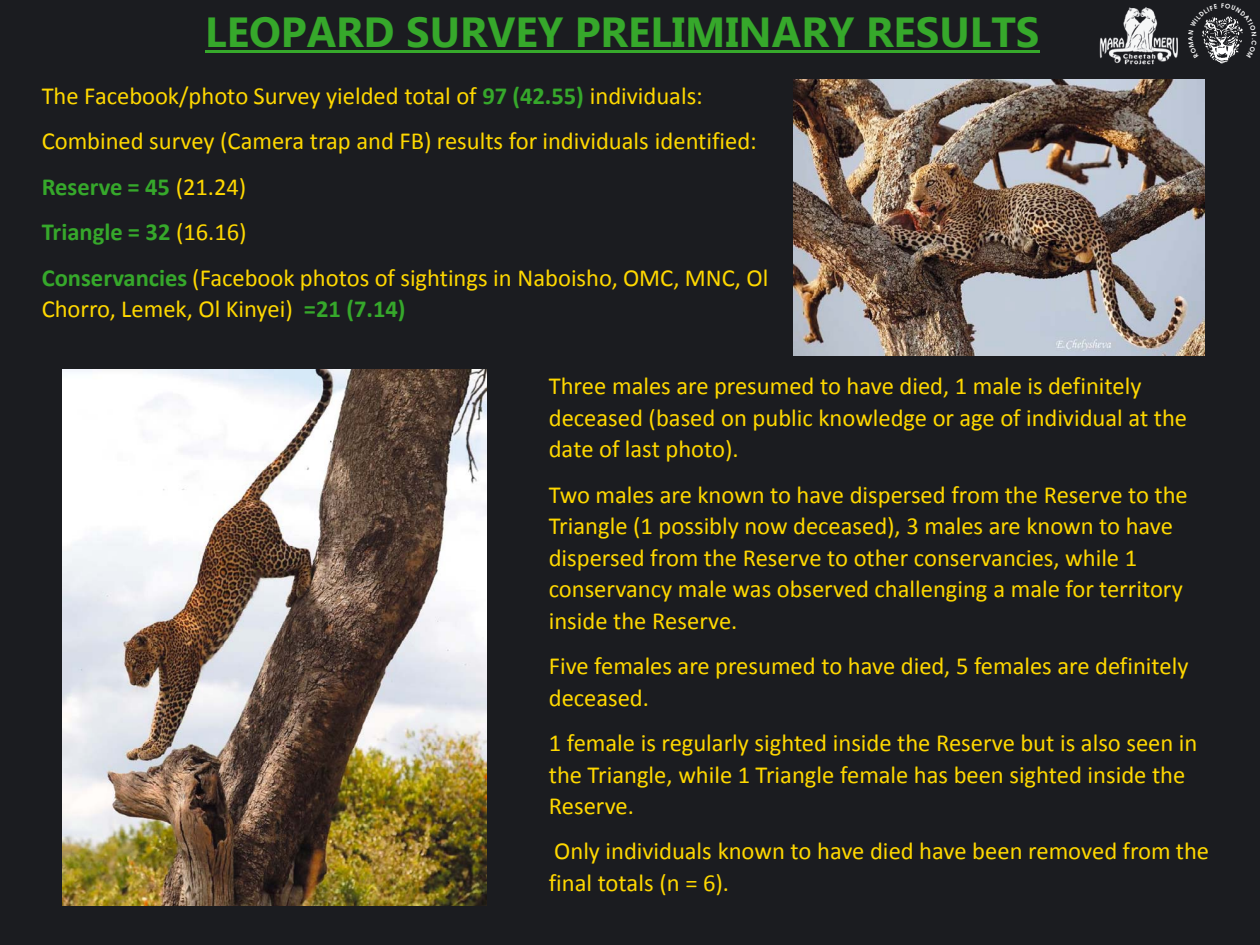
<style>
.page{position:relative;width:1260px;height:945px;background:#1b1c20}
.page>*{position:absolute;margin:0;border:0;box-sizing:border-box;transform-origin:0 0}
.t1{font:700 42px "Ebrima";color:#36a82b}
.t2{font:24.68px "Calibri";color:#ffd800}
.t3{font:24.5px/31.5px "Calibri";color:#ffd800}
.s1{font-weight:700;color:#36a82b}
</style>
<div class="page">
<hr style="left:205px;top:51px;width:835px;height:2px;background:#36a82b">
<img style="left:62px;top:369px;width:424px;height:536px">
<img style="left:794px;top:80px;width:411px;height:276px">
<img style="left:1099px;top:7px;width:79px;height:58px">
<svg style="left:1202px;top:16px;width:41px;height:48px"></svg>
<h1 class="t1" style="left:205px;top:5px;width:836px">LEOPARD SURVEY PRELIMINARY RESULTS</h1>
<p class="t3" style="left:42px;top:75px;width:728px;line-height:45.5px">The Facebook/photo Survey yielded total of <span class="s1">97 (42.55)</span> individuals:<br>Combined survey (Camera trap and FB) results for individuals identified:<br><span class="s1">Reserve = 45</span> (21.24)<br><span class="s1">Triangle = 32</span> (16.16)<br><span class="s1">Conservancies</span> (Facebook photos of sightings in Naboisho, OMC, MNC, Ol</p>
<p class="t3" style="left:42px;top:295px;width:365px">Chorro, Lemek, Ol Kinyei) <span class="s1">=21 (7.14)</span></p>
<p class="t3" style="left:549px;top:372px;width:640px">Three males are presumed to have died, 1 male is definitely deceased (based on public knowledge or age of individual at the date of last photo).</p>
<p class="t3" style="left:549px;top:481px;width:640px">Two males are known to have dispersed from the Reserve to the<br>Triangle (1 possibly now deceased), 3 males are known to have</p>
<p class="t2" style="left:549px;top:547px;width:590px">dispersed from the Reserve to other conservancies, while 1</p>
<p class="t3" style="left:549px;top:575px;width:636px">conservancy male was observed challenging a male for territory inside the Reserve.</p>
<p class="t3" style="left:549px;top:652px;width:641px">Five females are presumed to have died, 5 females are definitely deceased.</p>
<p class="t2" style="left:549px;top:732px;width:650px">1 female is regularly sighted inside the Reserve but is also seen in</p>
<p class="t3" style="left:549px;top:761px;width:638px">the Triangle, while 1 Triangle female has been sighted inside the<br>Reserve.</p>
<p class="t3" style="left:549px;top:837px;width:662px">Only individuals known to have died have been removed from the final totals (n = 6).</p>
</div>
